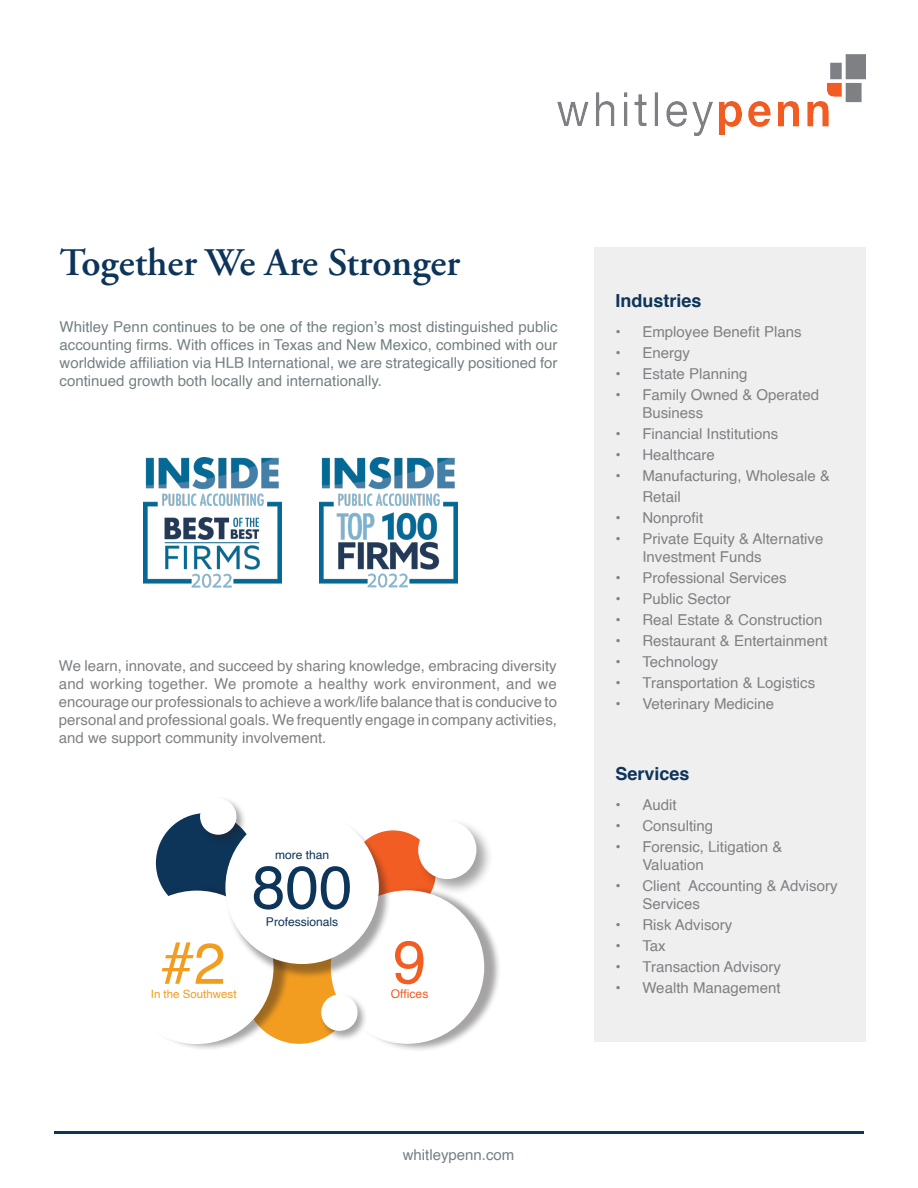
<style>
.page{position:relative;width:918px;height:1188px;background:#fff}
.page>*{position:absolute;margin:0;border:0;box-sizing:border-box;transform-origin:0 0}
.t1{font:60.3px "Helvetica";color:#0d3459}
.t2{font:60.3px "Helvetica";color:#f15d22}
.t3{font:57.6px "Helvetica";color:#f29d20}
.t4{font:600 39px "Adobe Garamond Pro";color:#0d3459}
.t5{font:700 18px "Helvetica";color:#0d3459}
.t6{font:15px/18px "Helvetica";color:#7e8083}
.t7{font:15px/18px "Helvetica";color:#738083;text-align:justify}
.t8{font:12px "Helvetica";color:#0d3459}
.t9{font:12px "Helvetica";color:#f15d22}
.t10{font:11.55px "Helvetica";color:#f29d20}
</style>
<div class="page">
<div style="left:594px;top:247px;width:271px;height:794px;background:#efefef"></div>
<img style="left:558px;top:54px;width:307px;height:82px">
<div style="left:156px;top:813px;width:100px;height:100px;background:#0d3459;border-radius:50%"></div>
<div style="left:244px;top:934px;width:110px;height:110px;background:#f29d20;border-radius:50%"></div>
<div style="left:351px;top:830px;width:85px;height:85px;background:#f15d22;border-radius:50%"></div>
<div style="left:125px;top:885px;width:165px;height:166px;background:#231f20;opacity:.41"></div>
<div style="left:120px;top:891px;width:154px;height:153px;background:#fff;border-radius:50%"></div>
<div style="left:335px;top:887px;width:166px;height:165px;background:#231f20;opacity:.41"></div>
<div style="left:331px;top:890px;width:153px;height:154px;background:#fff;border-radius:50%"></div>
<div style="left:225px;top:813px;width:166px;height:166px;background:#231f20;opacity:.41"></div>
<div style="left:225px;top:811px;width:154px;height:153px;background:#fff;border-radius:50%"></div>
<div style="left:199px;top:797px;width:48px;height:48px;background:#231f20;opacity:.41"></div>
<div style="left:200px;top:798px;width:36px;height:37px;background:#fff;border-radius:50%"></div>
<div style="left:320px;top:993px;width:48px;height:48px;background:#231f20;opacity:.41"></div>
<div style="left:321px;top:994px;width:37px;height:37px;background:#fff;border-radius:50%"></div>
<div style="left:416px;top:819px;width:78px;height:77px;background:#231f20;opacity:.41"></div>
<div style="left:418px;top:821px;width:58px;height:58px;background:#fff;border-radius:50%"></div>
<hr style="left:54px;top:1131px;width:810px;height:3px;background:#0d3459">
<img style="left:144px;top:457px;width:138px;height:131px">
<img style="left:320px;top:457px;width:138px;height:132px">
<p class="t4" style="left:60px;top:240px;width:402px">Together We Are Stronger</p>
<p class="t7" style="left:60px;top:318px;width:499px">Whitley Penn continues to be one of the region’s most distinguished public accounting firms. With offices in Texas and New Mexico, combined with our worldwide affiliation via HLB International, we are strategically positioned for continued growth both locally and internationally.</p>
<p class="t6" style="left:59px;top:657px;width:500px;text-align:justify">We learn, innovate, and succeed by sharing knowledge, embracing diversity and working together. We promote a healthy work environment, and we encourage our professionals to achieve a work/life balance that is conducive to personal and professional goals. We frequently engage in company activities, and we support community involvement.</p>
<p class="t8" style="left:275px;top:846px;width:56px">more than</p>
<p class="t1" style="left:252px;top:841px;width:102px">800</p>
<p class="t8" style="left:266px;top:913px;width:74px">Professionals</p>
<p class="t3" style="left:162px;top:919px;width:66px">#2</p>
<p class="t2" style="left:393px;top:915px;width:35px">9</p>
<p class="t9" style="left:391px;top:984px;width:39px">Offices</p>
<p class="t10" style="left:151px;top:985px;width:87px">In the Southwest</p>
<p class="t5" style="left:615px;top:286px;width:88px">Industries</p>
<p class="t6" style="left:615px;top:323px;width:188px">• Employee Benefit Plans</p>
<p class="t6" style="left:615px;top:344px;width:76px">• Energy</p>
<p class="t6" style="left:615px;top:365px;width:134px">• Estate Planning</p>
<p class="t6" style="left:642px;top:386px;width:178px;text-indent:-27px">• Family Owned &amp; Operated<br>Business</p>
<p class="t6" style="left:615px;top:425px;width:164px">• Financial Institutions</p>
<p class="t6" style="left:615px;top:446px;width:101px">• Healthcare</p>
<p class="t6" style="left:642px;top:466px;width:189px;line-height:21px;text-indent:-27px">• Manufacturing, Wholesale &amp;<br>Retail</p>
<p class="t6" style="left:615px;top:509px;width:89px">• Nonprofit</p>
<p class="t6" style="left:642px;top:530px;width:182px;text-indent:-27px">• Private Equity &amp; Alternative<br>Investment Funds</p>
<p class="t6" style="left:615px;top:569px;width:173px">• Professional Services</p>
<p class="t6" style="left:615px;top:590px;width:117px">• Public Sector</p>
<p class="t6" style="left:615px;top:611px;width:209px">• Real Estate &amp; Construction</p>
<p class="t6" style="left:615px;top:632px;width:214px">• Restaurant &amp; Entertainment</p>
<p class="t6" style="left:615px;top:653px;width:104px">• Technology</p>
<p class="t6" style="left:615px;top:674px;width:201px">• Transportation &amp; Logistics</p>
<p class="t6" style="left:615px;top:695px;width:160px">• Veterinary Medicine</p>
<p class="t5" style="left:615px;top:759px;width:76px">Services</p>
<p class="t6" style="left:615px;top:796px;width:63px">• Audit</p>
<p class="t6" style="left:615px;top:817px;width:99px">• Consulting</p>
<p class="t6" style="left:642px;top:838px;width:142px;text-indent:-27px">• Forensic, Litigation &amp;<br>Valuation</p>
<p class="t6" style="left:642px;top:877px;width:197px;text-indent:-27px">• Client Accounting &amp; Advisory<br>Services</p>
<p class="t6" style="left:615px;top:916px;width:119px">• Risk Advisory</p>
<p class="t6" style="left:615px;top:937px;width:52px">• Tax</p>
<p class="t6" style="left:615px;top:958px;width:167px">• Transaction Advisory</p>
<p class="t6" style="left:615px;top:979px;width:167px">• Wealth Management</p>
<p class="t7" style="left:403px;top:1146px;width:113px">whitleypenn.com</p>
</div>
